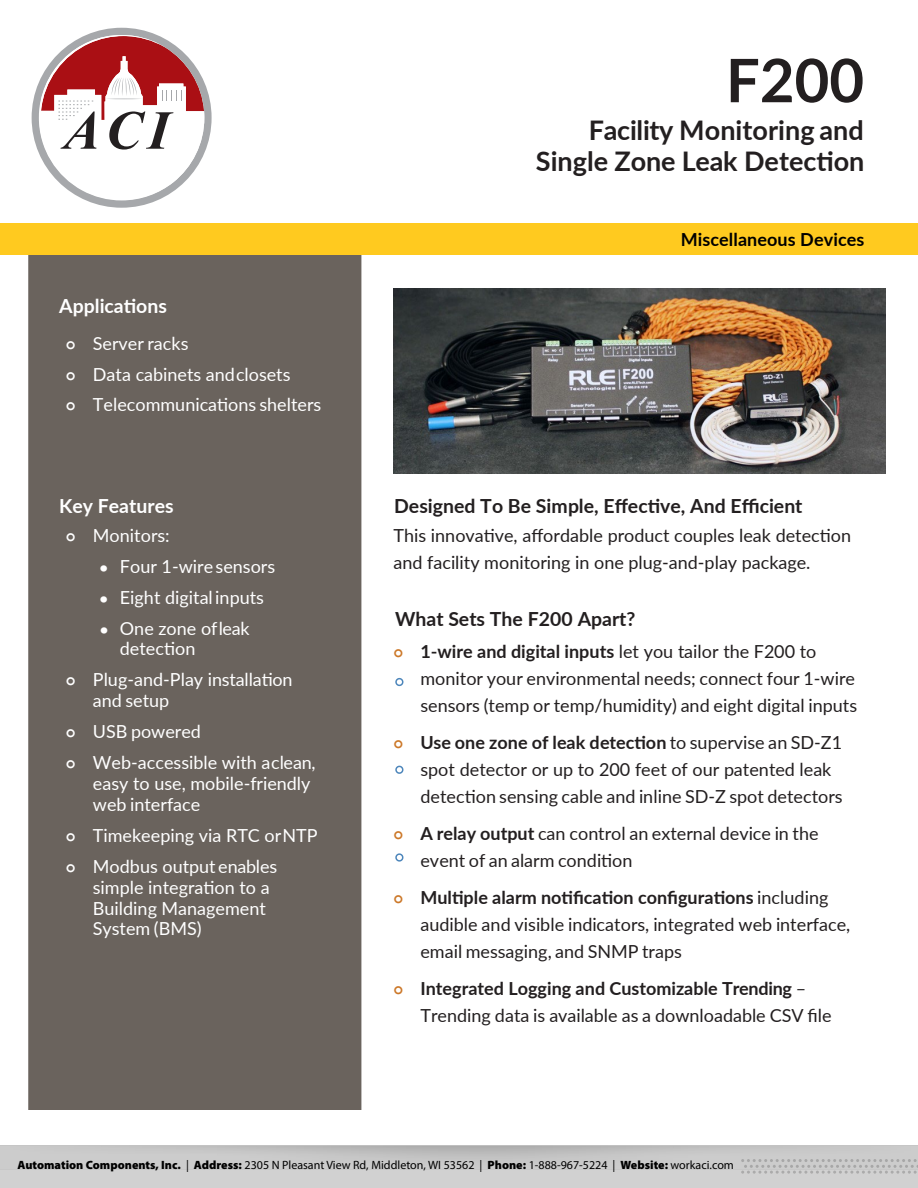
<style>
.page{position:relative;width:918px;height:1188px;background:#fff}
.page>*{position:absolute;margin:0;border:0;box-sizing:border-box;transform-origin:0 0}
.t1{font:700 60px "Lato";color:#231f20}
.t2{font:700 27px/30.8px "Lato";color:#231f20;text-align:right}
.t3{font:700 19.5px "Lato";color:#231f20}
.t4{font:700 19.5px "Lato";color:#fff}
.t5{font:18px/26.8px "Lato";color:#231f20}
.t6{font:18px/20.9px "Lato";color:#fff}
.t7{font:700 18px "Lato";letter-spacing:.005em;color:#000}
.t8{font:12px "Myriad Pro";color:#000}
.s1{font-weight:700;font-size:15px}
.s2{font-weight:700;font-size:15px;color:#cc7829}
.s3{font-weight:700}
.s4{font-weight:900}
</style>
<div class="page">
<div style="left:28px;top:255px;width:333px;height:855px;background:#6a635d"></div>
<div style="left:0;top:224px;width:918px;height:31px;background:#ffca1f"></div>
<img style="left:393px;top:288px;width:492px;height:185px">
<svg style="left:395px;top:677px;width:9px;height:10px"></svg>
<svg style="left:395px;top:765px;width:9px;height:9px"></svg>
<svg style="left:395px;top:853px;width:9px;height:9px"></svg>
<svg style="left:32px;top:28px;width:180px;height:180px"></svg>
<div style="left:0;top:1146px;width:918px;height:42px;background:#d1d1d1"></div>
<svg style="left:74px;top:1146px;width:844px;height:28px"></svg>
<h1 class="t1" style="left:726px;top:36px;width:140px">F200</h1>
<h2 class="t2" style="left:536px;top:114px;width:330px">Facility Monitoring and<br>Single Zone Leak Detection</h2>
<p class="t4" style="left:59px;top:291px;width:109px">Applications</p>
<p class="t6" style="left:66px;top:332px;width:124px"><span class="s1">○</span> Server racks</p>
<p class="t6" style="left:66px;top:363px;width:226px"><span class="s1">○</span> Data cabinets andclosets</p>
<p class="t6" style="left:66px;top:394px;width:257px"><span class="s1">○</span> Telecommunications shelters</p>
<p class="t4" style="left:59px;top:492px;width:116px">Key Features</p>
<p class="t6" style="left:66px;top:524px;width:105px"><span class="s1">○</span> Monitors:</p>
<p class="t6" style="left:100px;top:555px;width:177px"><span class="s1">•</span> Four 1-wire sensors</p>
<p class="t6" style="left:100px;top:586px;width:166px"><span class="s1">•</span> Eight digital inputs</p>
<p class="t6" style="left:120px;top:617px;width:131px;text-indent:-20px"><span class="s1">•</span> One zone ofleak detection</p>
<p class="t6" style="left:93px;top:669px;width:201px;text-indent:-27px"><span class="s1">○</span> Plug-and-Play installation and setup</p>
<p class="t6" style="left:66px;top:721px;width:137px"><span class="s1">○</span> USB powered</p>
<p class="t6" style="left:93px;top:751px;width:224px;text-indent:-27px"><span class="s1">○</span> Web-accessible with aclean, easy to use, mobile-friendly web interface</p>
<p class="t6" style="left:66px;top:824px;width:253px"><span class="s1">○</span> Timekeeping via RTC orNTP</p>
<p class="t6" style="left:93px;top:855px;width:186px;text-indent:-27px"><span class="s1">○</span> Modbus output enables simple integration to a<br>Building Management<br>System (BMS)</p>
<p class="t7" style="left:681px;top:227px;width:185px">Miscellaneous Devices</p>
<p class="t3" style="left:394px;top:492px;width:410px">Designed To Be Simple, Effective, And Efficient</p>
<p class="t5" style="left:393px;top:521px;width:459px">This innovative, affordable product couples leak detection and facility monitoring in one plug-and-play package.</p>
<p class="t3" style="left:395px;top:605px;width:242px">What Sets The F200 Apart?</p>
<p class="t5" style="left:420px;top:638px;width:438px;text-indent:-27px"><span class="s2">○</span> <span class="s3">1-wire and digital inputs</span> let you tailor the F200 to monitor your environmental needs; connect four 1-wire sensors (temp or temp/humidity) and eight digital inputs</p>
<p class="t5" style="left:420px;top:728px;width:424px;text-indent:-27px"><span class="s2">○</span> <span class="s3">Use one zone of leak detection</span> to supervise an SD-Z1 spot detector or up to 200 feet of our patented leak detection sensing cable and inline SD-Z spot detectors</p>
<p class="t5" style="left:420px;top:819px;width:400px;text-indent:-27px"><span class="s2">○</span> <span class="s3">A relay output</span> can control an external device in the event of an alarm condition</p>
<p class="t5" style="left:420px;top:883px;width:431px;text-indent:-27px"><span class="s2">○</span> <span class="s3">Multiple alarm notification configurations</span> including audible and visible indicators, integrated web interface, email messaging, and SNMP traps</p>
<p class="t5" style="left:420px;top:974px;width:413px;text-indent:-27px"><span class="s2">○</span> <span class="s3">Integrated Logging and Customizable Trending</span> –<br>Trending data is available as a downloadable CSV file</p>
<p class="t8" style="left:17px;top:1158px;width:718px"><span class="s4">Automation Components, Inc.</span> | <span class="s4">Address:</span> 2305 N Pleasant View Rd, Middleton, WI 53562 | <span class="s4">Phone:</span> 1-888-967-5224 | <span class="s4">Website:</span> workaci.com</p>
</div>
